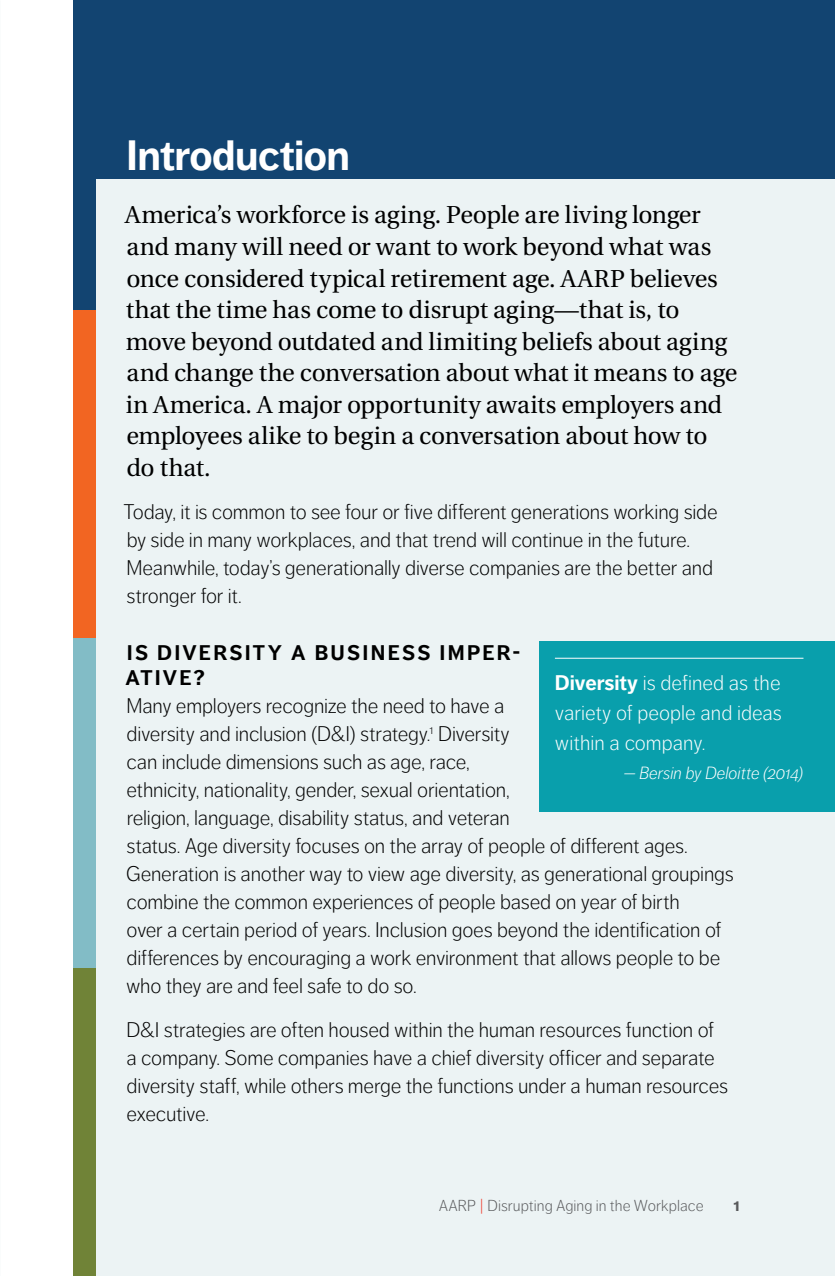
<style>
.page{position:relative;width:835px;height:1276px;background:#fff}
.page>*{position:absolute;margin:0;border:0;box-sizing:border-box;transform-origin:0 0}
.t1{font:700 42px "Dagny OT";letter-spacing:-.015em;color:#fff}
.t2{font:24.5px/31.5px "Utopia";letter-spacing:-.01em;color:#000}
.t3{font:300 21px/28px "Dagny OT";letter-spacing:-.01em;color:#000}
.t4{font:300 21px/29.8px "Dagny OT";color:#fff;text-align:justify}
.t5{font:700 21px/25.2px "Dagny OT";letter-spacing:.105em;color:#000}
.t6{font:italic 300 17.5px "Dagny OT";letter-spacing:-.005em;color:#fff}
.t7{font:700 17.5px "Dagny OT";color:#58595b}
.t8{font:300 15.75px "Dagny OT";letter-spacing:.005em;color:#58595b}
.s1{font-weight:700}
.s2{color:#ef3829}
</style>
<div class="page">
<div style="left:89px;top:0;width:746px;height:1276px;background:#ecf3f4"></div>
<div style="left:74px;top:961px;width:21px;height:315px;background:#708337"></div>
<div style="left:74px;top:0;width:21px;height:312px;background:#124471"></div>
<div style="left:74px;top:311px;width:21px;height:327px;background:#f26522"></div>
<div style="left:74px;top:638px;width:21px;height:330px;background:#82bcc6"></div>
<div style="left:94px;top:0;width:741px;height:179px;background:#124471"></div>
<div style="left:73px;top:961px;width:21px;height:315px;background:#708337"></div>
<div style="left:73px;top:0;width:21px;height:312px;background:#124471"></div>
<div style="left:73px;top:311px;width:21px;height:327px;background:#f26522"></div>
<div style="left:73px;top:638px;width:21px;height:330px;background:#82bcc6"></div>
<div style="left:539px;top:641px;width:296px;height:170px;background:#099fac"></div>
<hr style="left:555px;top:658px;width:248px;height:1px;background:#fff">
<h1 class="t1" style="left:126px;top:131px;width:226px">Introduction</h1>
<p class="t2" style="left:125px;top:200px;width:613px">America’s workforce is aging. People are living longer and many will need or want to work beyond what was once considered typical retirement age. AARP believes that the time has come to disrupt aging—that is, to move beyond outdated and limiting beliefs about aging and change the conversation about what it means to age in America. A major opportunity awaits employers and employees alike to begin a conversation about how to do that.</p>
<p class="t3" style="left:124px;top:498px;width:595px">Today, it is common to see four or five different generations working side by side in many workplaces, and that trend will continue in the future.<br>Meanwhile, today’s generationally diverse companies are the better and stronger for it.</p>
<p class="t5" style="left:125px;top:640px;width:396px">IS DIVERSITY A BUSINESS IMPER-<br>ATIVE?</p>
<p class="t3" style="left:126px;top:692px;width:609px">Many employers recognize the need to have a<br>diversity and inclusion (D&amp;I) strategy.<sup>1</sup> Diversity<br>can include dimensions such as age, race,<br>ethnicity, nationality, gender, sexual orientation,<br>religion, language, disability status, and veteran<br>status. Age diversity focuses on the array of people of different ages.<br>Generation is another way to view age diversity, as generational groupings combine the common experiences of people based on year of birth<br>over a certain period of years. Inclusion goes beyond the identification of differences by encouraging a work environment that allows people to be who they are and feel safe to do so.</p>
<p class="t3" style="left:126px;top:1016px;width:603px">D&amp;I strategies are often housed within the human resources function of a company. Some companies have a chief diversity officer and separate diversity staff, while others merge the functions under a human resources executive.</p>
<p class="t4" style="left:555px;top:668px;width:228px"><span class="s1">Diversity</span> is defined as the variety of people and ideas within a company.</p>
<p class="t6" style="left:623px;top:764px;width:182px">— Bersin by Deloitte (2014)</p>
<p class="t8" style="left:439px;top:1197px;width:266px">AARP <span class="s2">|</span> Disrupting Aging in the Workplace</p>
<p class="t7" style="left:733px;top:1195px;width:8px">1</p>
</div>
